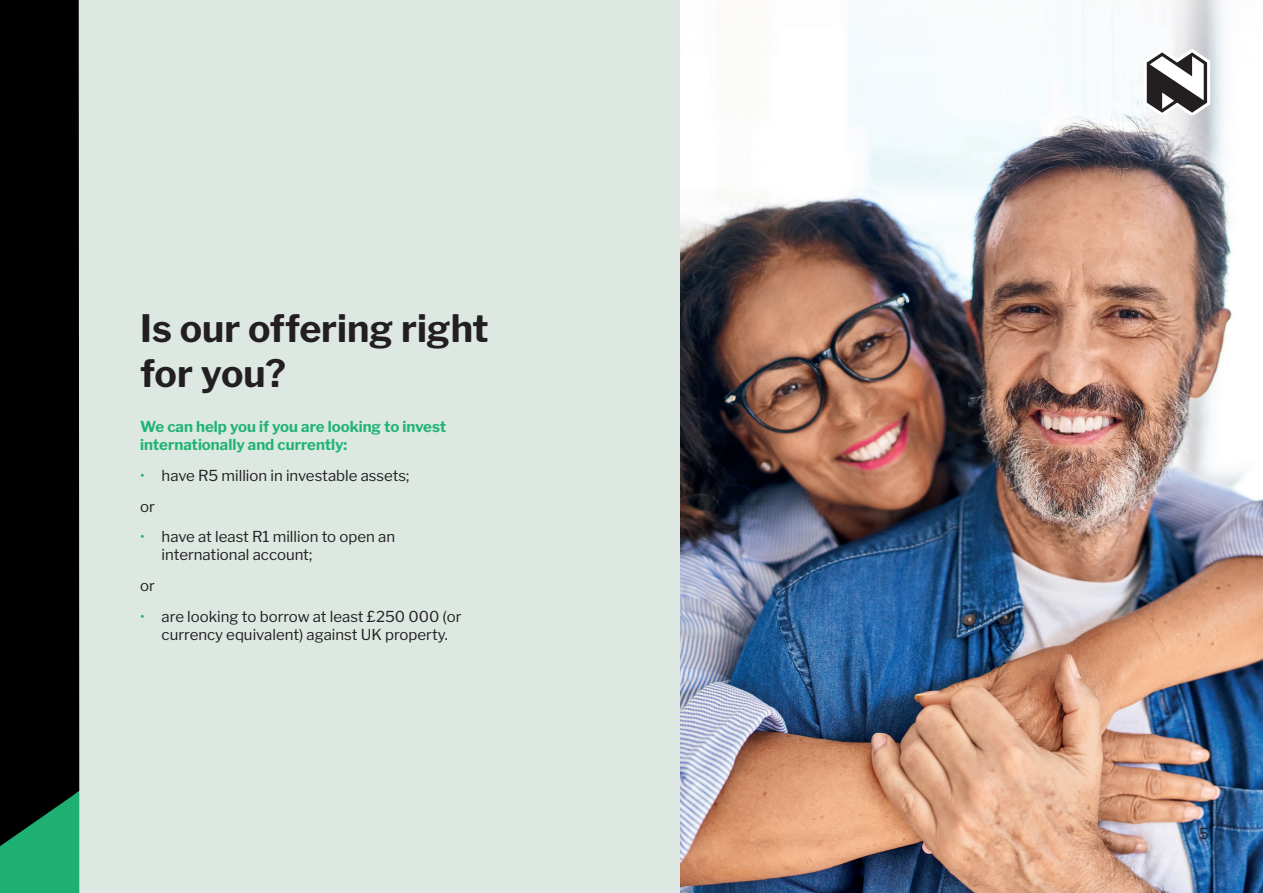
<style>
.page{position:relative;width:1263px;height:893px;background:#dce8e1}
.page>*{position:absolute;margin:0;border:0;box-sizing:border-box;transform-origin:0 0}
.t1{font:100 37.5px/45px "Libre Franklin";color:#231f20}
.t2{font:15px/18px "Libre Franklin";color:#231f20}
.t3{font:100 15px/18px "Libre Franklin";color:#1fb374}
.s1{color:#1fb374}
</style>
<div class="page">
<div style="left:0;top:855px;width:79px;height:38px;background:#1eaf72"></div>
<div style="left:0;top:0;width:79px;height:855px;background:#000001"></div>
<img style="left:680px;top:0;width:583px;height:893px">
<svg style="left:1144px;top:49px;width:66px;height:66px;background:#9a9999"></svg>
<p class="t1" style="left:140px;top:303px;width:350px">Is our offering right for you?</p>
<p class="t3" style="left:140px;top:416px;width:307px">We can help you if you are looking to invest internationally and currently:</p>
<p class="t2" style="left:140px;top:465px;width:271px"><span class="s1">•</span> have R5 million in investable assets;</p>
<p class="t2" style="left:140px;top:496px;width:16px">or</p>
<p class="t2" style="left:162px;top:527px;width:235px;text-indent:-21px"><span class="s1">•</span> have at least R1 million to open an international account;</p>
<p class="t2" style="left:140px;top:575px;width:16px">or</p>
<p class="t2" style="left:140px;top:606px;width:323px;text-align:center"><span class="s1">•</span> are looking to borrow at least £250 000 (or currency equivalent) against UK property.</p>
<p class="t2" style="left:1199px;top:824px;width:11px">5</p>
</div>
